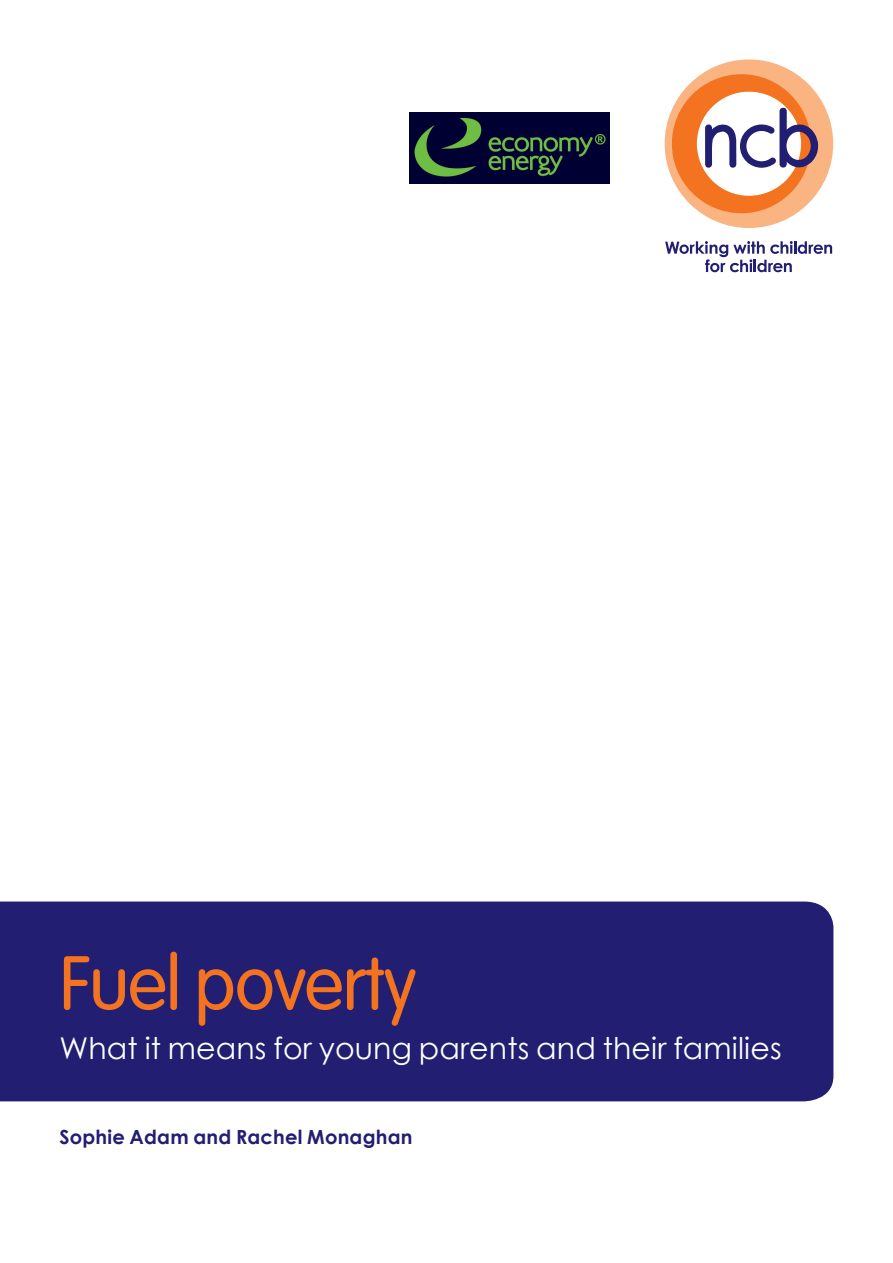
<style>
.page{position:relative;width:893px;height:1263px;background:#fff}
.page>*{position:absolute;margin:0;border:0;box-sizing:border-box;transform-origin:0 0}
.t1{font:300 75px "VAG Rounded";letter-spacing:-.015em;color:#f47321}
.Subtitle{font:30px "Century Gothic";letter-spacing:.005em;color:#fff}
.Head_2{font:700 19.5px "Century Gothic";letter-spacing:.01em;color:#221e72}
</style>
<div class="page">
<svg style="left:665px;top:241px;width:167px;height:31px"></svg>
<svg style="left:665px;top:59px;width:168px;height:169px"></svg>
<div style="left:0;top:901px;width:833px;height:200px;background:#221e72"></div>
<img style="left:410px;top:113px;width:199px;height:71px">
<p class="t1" style="left:60px;top:940px;width:359px">Fuel poverty</p>
<p class="Subtitle" style="left:60px;top:1027px;width:724px">What it means for young parents and their families</p>
<p class="Head_2" style="left:60px;top:1122px;width:354px">Sophie Adam and Rachel Monaghan</p>
</div>
